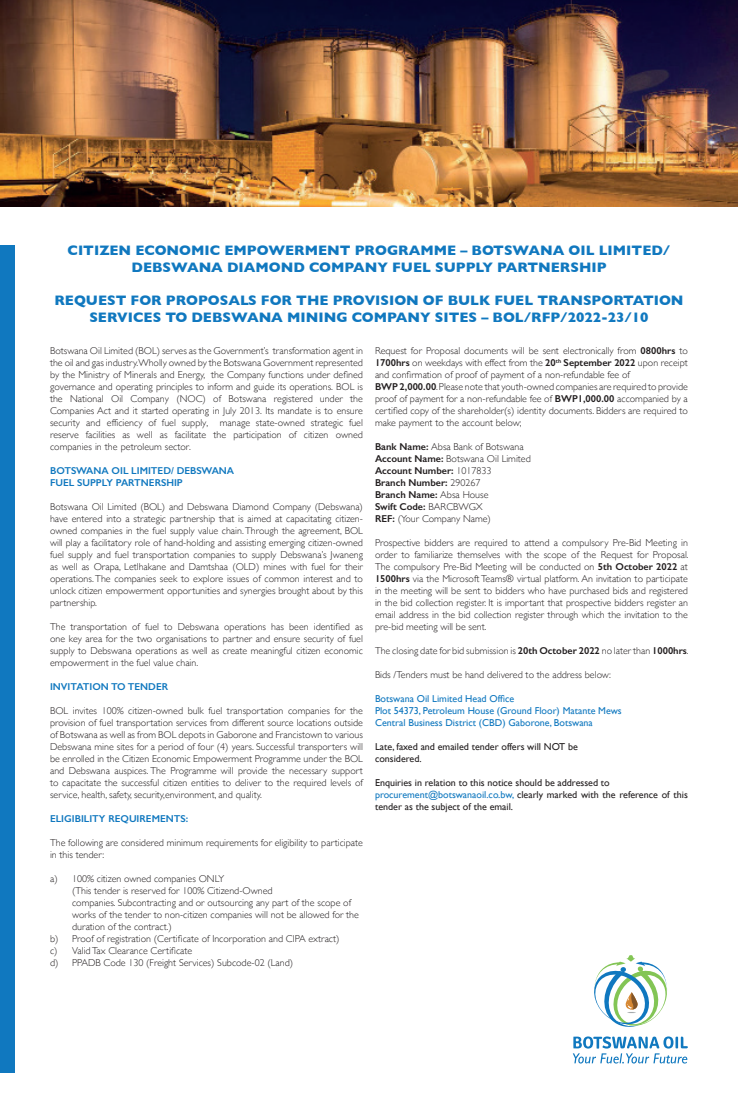
<style>
.page{position:relative;width:738px;height:1106px;background:#fff}
.page>*{position:absolute;margin:0;border:0;box-sizing:border-box;transform-origin:0 0}
.t1{font:700 14px/16.8px "Gill Sans";color:#1078bf;text-align:center}
.t2{font:300 10px/12px "Gill Sans";color:#231f20;text-align:justify}
.t3{font:10px/12px "Gill Sans";color:#231f20}
.t4{font:10px "Gill Sans";color:#1078bf}
.t5{font:600 10px "Gill Sans";color:#1078bf}
.t6{font:600 10px "Gill Sans";color:#231f20}
.s1{font-weight:600}
.s2{font-weight:300}
.s3{color:#1078bf}
</style>
<div class="page">
<div style="left:0;top:245px;width:14px;height:827px;background:#1078bf"></div>
<img style="left:0;top:0;width:737px;height:206px">
<svg style="left:572px;top:1036px;width:115px;height:27px"></svg>
<svg style="left:594px;top:955px;width:73px;height:72px"></svg>
<p class="t1" style="left:68px;top:241px;width:603px">CITIZEN ECONOMIC EMPOWERMENT PROGRAMME – BOTSWANA OIL LIMITED/<br>DEBSWANA DIAMOND COMPANY FUEL SUPPLY PARTNERSHIP</p>
<p class="t1" style="left:54px;top:292px;width:630px">REQUEST FOR PROPOSALS FOR THE PROVISION OF BULK FUEL TRANSPORTATION<br>SERVICES TO DEBSWANA MINING COMPANY SITES – BOL/RFP/2022-23/10</p>
<p class="t2" style="left:50px;top:344px;width:314px">Botswana Oil Limited (BOL) serves as the Government’s transformation agent in the oil and gas industry.Wholly owned by the Botswana Government represented by the Ministry of Minerals and Energy, the Company functions under defined governance and operating principles to inform and guide its operations. BOL is the National Oil Company (NOC) of Botswana registered under the Companies Act and it started operating in July 2013. Its mandate is to ensure security and efficiency of fuel supply, manage state-owned strategic fuel reserve facilities as well as facilitate the participation of citizen owned companies in the petroleum sector.</p>
<p class="t5" style="left:50px;top:464px;width:185px">BOTSWANA OIL LIMITED/ DEBSWANA</p>
<p class="t5" style="left:50px;top:476px;width:134px">FUEL SUPPLY PARTNERSHIP</p>
<p class="t2" style="left:50px;top:500px;width:314px">Botswana Oil Limited (BOL) and Debswana Diamond Company (Debswana) have entered into a strategic partnership that is aimed at capacitating citizen&shy;owned companies in the fuel supply value chain. Through the agreement, BOL will play a facilitatory role of hand-holding and assisting emerging citizen-owned fuel supply and fuel transportation companies to supply Debswana’s Jwaneng as well as Orapa, Letlhakane and Damtshaa (OLD) mines with fuel for their operations. The companies seek to explore issues of common interest and to unlock citizen empowerment opportunities and synergies brought about by this partnership.</p>
<p class="t2" style="left:50px;top:620px;width:314px">The transportation of fuel to Debswana operations has been identified as one key area for the two organisations to partner and ensure security of fuel supply to Debswana operations as well as create meaningful citizen economic empowerment in the fuel value chain.</p>
<p class="t5" style="left:50px;top:680px;width:119px">INVITATION TO TENDER</p>
<p class="t2" style="left:50px;top:704px;width:314px">BOL invites 100% citizen-owned bulk fuel transportation companies for the provision of fuel transportation services from different source locations outside of Botswana as well as from BOL depots in Gaborone and Francistown to various Debswana mine sites for a period of four (4) years. Successful transporters will be enrolled in the Citizen Economic Empowerment Programme under the BOL and Debswana auspices. The Programme will provide the necessary support to capacitate the successful citizen entities to deliver to the required levels of service, health, safety, security,environment, and quality.</p>
<p class="t5" style="left:50px;top:812px;width:139px">ELIGIBILITY REQUIREMENTS:</p>
<p class="t2" style="left:50px;top:836px;width:314px">The following are considered minimum requirements for eligibility to participate in this tender:</p>
<p class="t2" style="left:50px;top:872px;width:175px">a) 100% citizen owned companies ONLY</p>
<p class="t2" style="left:72px;top:884px;width:202px">(This tender is reserved for 100% Citizend-Owned</p>
<p class="t2" style="left:72px;top:896px;width:288px;text-align:left">companies. Subcontracting and or outsourcing any part of the scope of works of the tender to non-citizen companies will not be allowed for the duration of the contract.)</p>
<p class="t2" style="left:50px;top:932px;width:291px">b) Proof of registration (Certificate of Incorporation and CIPA extract)</p>
<p class="t2" style="left:50px;top:944px;width:144px">c) Valid Tax Clearance Certificate</p>
<p class="t2" style="left:50px;top:956px;width:244px">d) PPADB Code 130 (Freight Services) Subcode-02 (Land)</p>
<p class="t2" style="left:374px;top:344px;width:314px">Request for Proposal documents will be sent electronically from <span class="s1">0800hrs</span> to <span class="s1">1700hrs</span> on weekdays with effect from the <span class="s1">20</span><sup>th</sup> <span class="s1">September 2022</span> upon receipt and confirmation of proof of payment of a non-refundable fee of</p>
<p class="t2" style="left:375px;top:380px;width:314px"><span class="s1">BWP 2,000.00</span>. Please note that youth-owned companies are required to provide proof of payment for a non-refundable fee of <span class="s1">BWP1,000.00</span> accompanied by a certified copy of the shareholder(s) identity documents. Bidders are required to make payment to the account below;</p>
<p class="t2" style="left:375px;top:440px;width:150px"><span class="s1">Bank Name:</span> Absa Bank of Botswana</p>
<p class="t2" style="left:375px;top:452px;width:157px"><span class="s1">Account Name:</span> Botswana Oil Limited</p>
<p class="t6" style="left:375px;top:465px;width:118px">Account Number: <span class="s2">1017833</span></p>
<p class="t6" style="left:375px;top:477px;width:107px">Branch Number: <span class="s2">290267</span></p>
<p class="t6" style="left:375px;top:489px;width:115px">Branch Name: <span class="s2">Absa House</span></p>
<p class="t6" style="left:375px;top:501px;width:109px">Swift Code: <span class="s2">BARCBWGX</span></p>
<p class="t2" style="left:375px;top:512px;width:117px"><span class="s1">REF:</span> (Your Company Name)</p>
<p class="t2" style="left:375px;top:536px;width:315px">Prospective bidders are required to attend a compulsory Pre-Bid Meeting in order to familiarize themselves with the scope of the Request for Proposal.<br>The compulsory Pre-Bid Meeting will be conducted on <span class="s1">5th October 2022</span> at <span class="s1">1500hrs</span> via the Microsoft Teams® virtual platform. An invitation to participate in the meeting will be sent to bidders who have purchased bids and registered in the bid collection register. It is important that prospective bidders register an email address in the bid collection register through which the invitation to the pre-bid meeting will be sent.</p>
<p class="t2" style="left:375px;top:644px;width:315px">The closing date for bid submission is <span class="s1">20th October 2022</span> no later than <span class="s1">1000hrs</span>.</p>
<p class="t2" style="left:375px;top:668px;width:237px">Bids /Tenders must be hand delivered to the address below:</p>
<p class="t4" style="left:375px;top:693px;width:141px">Botswana Oil Limited Head Office</p>
<p class="t4" style="left:375px;top:705px;width:248px">Plot 54373, Petroleum House (Ground Floor) Matante Mews</p>
<p class="t4" style="left:375px;top:717px;width:219px">Central Business District (CBD) Gaborone, Botswana</p>
<p class="t3" style="left:375px;top:741px;width:204px">Late, faxed and emailed tender offers will NOT be</p>
<p class="t3" style="left:375px;top:753px;width:48px">considered.</p>
<p class="t3" style="left:375px;top:777px;width:236px">Enquiries in relation to this notice should be addressed to</p>
<p class="t3" style="left:375px;top:789px;width:314px"><span class="s3">procurement@botswanaoil.co.bw,</span> clearly marked with the reference of this tender as the subject of the email.</p>
</div>
